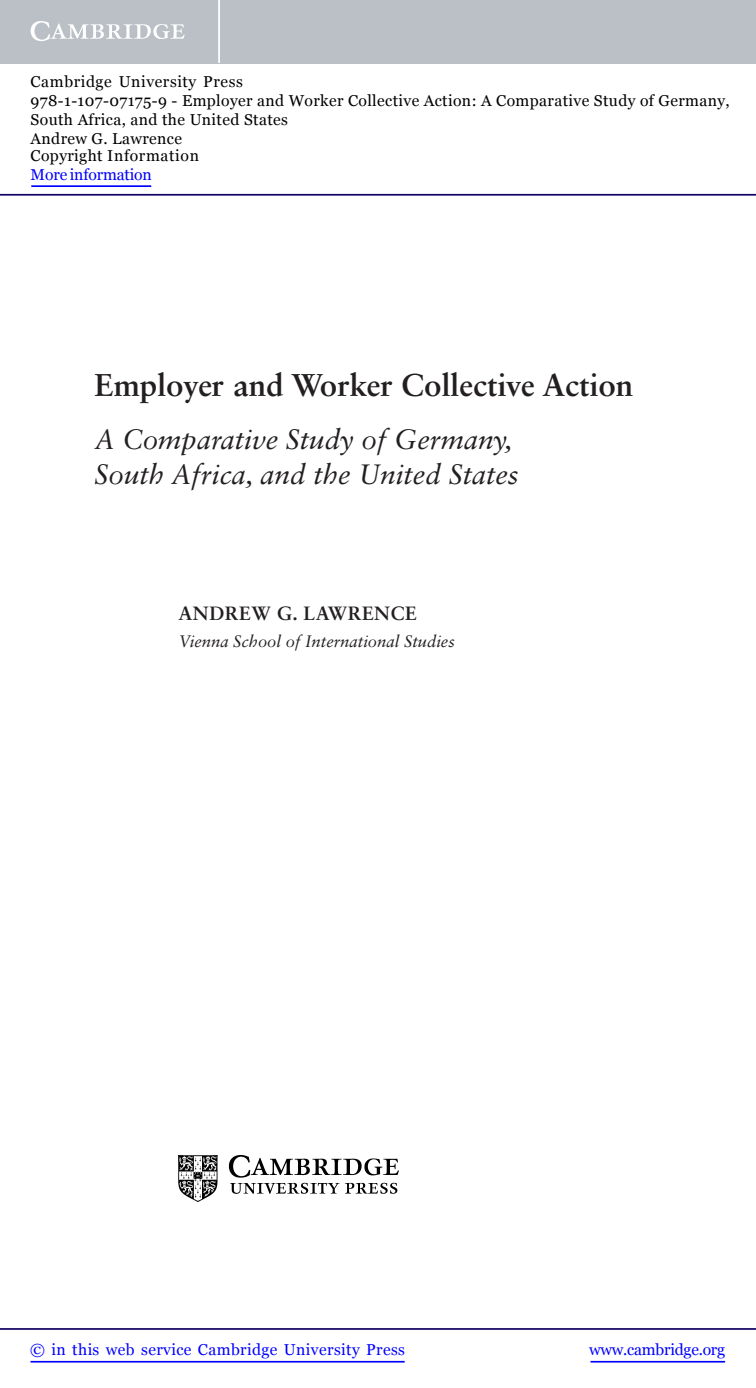
<style>
.page{position:relative;width:756px;height:1388px;background:#fff}
.page>*{position:absolute;margin:0;border:0;box-sizing:border-box;transform-origin:0 0}
.t1{font:700 31.5px "Sabon LT Std";color:#231f20}
.t2{font:italic 28px/35px "Sabon LT Std";color:#231f20}
.t3{font:700 19.25px "Sabon LT Std";letter-spacing:.025em;color:#231f20}
.t4{font:italic 16.62px "Sabon LT Std";color:#231f20}
.t5{font:15.75px/18.6px "Georgia";letter-spacing:.025em;color:#000}
.t6{font:15.75px "Georgia";letter-spacing:.025em;color:#00f}
.t7{font:15.75px "Georgia";letter-spacing:-.015em;color:#00f}
.t8{font:15.75px "Georgia";letter-spacing:-.01em;color:#00f}
</style>
<div class="page">
<img style="left:179px;top:1156px;width:219px;height:46px">
<hr style="left:591px;top:1361px;width:134px;height:1px;background:#00f">
<hr style="left:0;top:1328px;width:756px;height:2px;background:#150666">
<hr style="left:31px;top:1361px;width:374px;height:1px;background:#00f">
<div style="left:0;top:0;width:756px;height:63px;background:#bac0c6"></div>
<svg style="left:31px;top:21px;width:154px;height:20px"></svg>
<hr style="left:218px;top:0;width:2px;height:63px;background:#fff">
<hr style="left:0;top:194px;width:756px;height:2px;background:#150666">
<hr style="left:31px;top:185px;width:120px;height:2px;background:#00f">
<p class="t5" style="left:31px;top:73px;width:701px">Cambridge University Press<br>978-1-107-07175-9 - Employer and Worker Collective Action: A Comparative Study of Germany, South Africa, and the United States<br>Andrew G. Lawrence<br>Copyright Information</p>
<p class="t8" style="left:31px;top:165px;width:123px">More information</p>
<h1 class="t1" style="left:94px;top:373px;width:540px">Employer and Worker Collective Action</h1>
<h2 class="t2" style="left:94px;top:424px;width:426px">A Comparative Study of Germany,<br>South Africa, and the United States</h2>
<p class="t3" style="left:178px;top:606px;width:240px">ANDREW G. LAWRENCE</p>
<p class="t4" style="left:178px;top:634px;width:278px">Vienna School of International Studies</p>
<p class="t6" style="left:30px;top:1339px;width:376px">© in this web service Cambridge University Press</p>
<p class="t7" style="left:589px;top:1339px;width:137px">www.cambridge.org</p>
</div>
